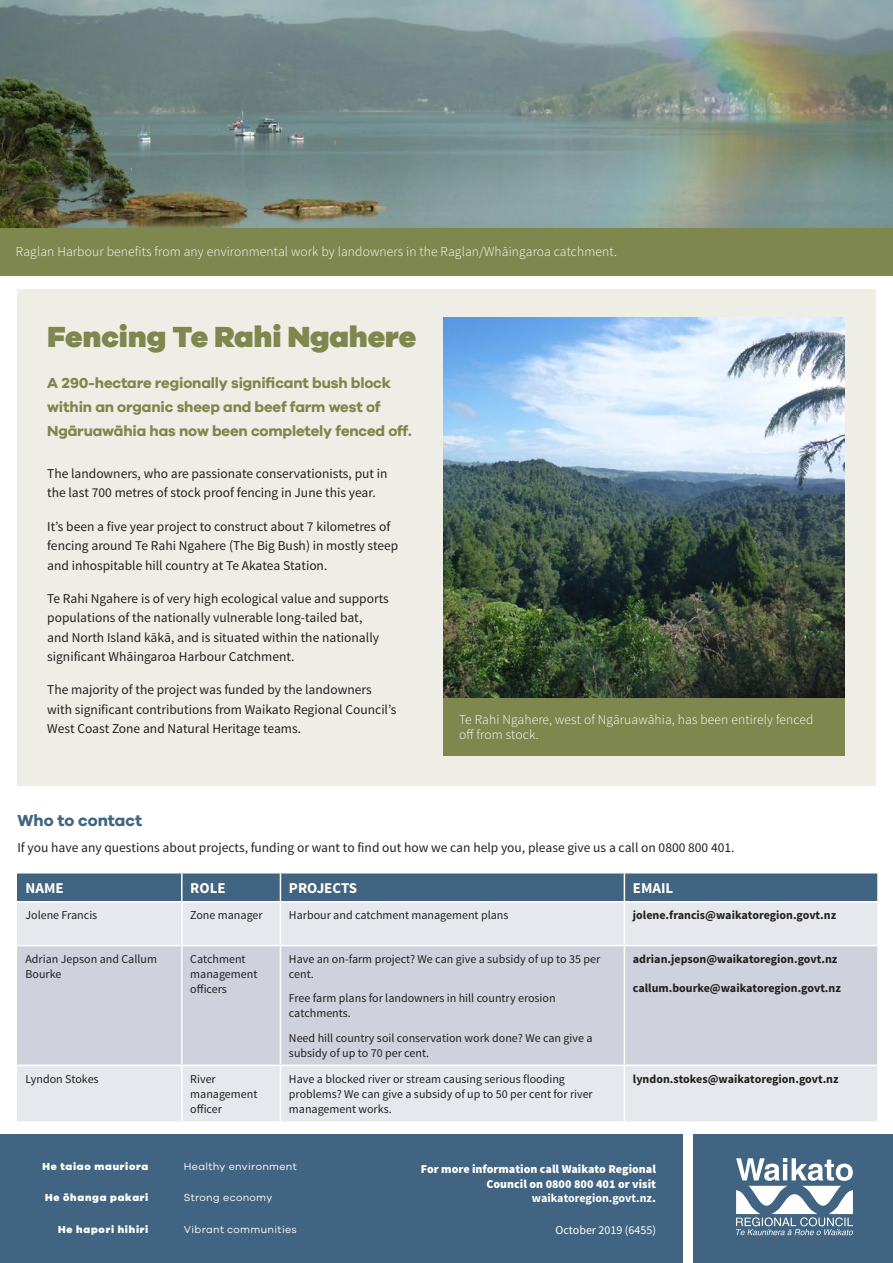
<style>
.page{position:relative;width:893px;height:1263px;background:#fff}
.page>*{position:absolute;margin:0;border:0;box-sizing:border-box;transform-origin:0 0}
.t1{font:900 30px "Galano Grotesque";color:#7e874d}
.t2{font:700 16.5px "Galano Grotesque";color:#406481}
.t3{font:700 15px/24px "Galano Grotesque";letter-spacing:-.01em;color:#7e874d}
.t4{font:700 15px "Source Sans Pro";color:#fff}
.t5{font:13.5px/19.5px "Source Sans Pro";color:#231f20}
.t6{font:300 13.5px/15px "Source Sans Pro";letter-spacing:.01em;color:#fff}
.t7{font:12px/15px "Source Sans Pro";color:#231f20}
.t8{font:700 12px "Source Sans Pro";color:#231f20}
.t9{font:900 12px/14.4px "Source Sans Pro";color:#fff;text-align:right}
.t10{font:12px "Source Sans Pro";color:#fff}
.t11{font:10.5px "Galano Grotesque";letter-spacing:.03em;color:#fff}
.t12{font:800 10.5px "Galano Grotesque";letter-spacing:.07em;color:#fff}
.s1{font-weight:700}
</style>
<div class="page">
<div style="left:0;top:1134px;width:893px;height:129px;background:#406481"></div>
<div style="left:683px;top:1127px;width:10px;height:136px;background:#fff"></div>
<svg style="left:736px;top:1158px;width:117px;height:77px"></svg>
<div style="left:17px;top:289px;width:859px;height:497px;background:#eeeee6"></div>
<img style="left:0;top:0;width:893px;height:228px">
<div style="left:17px;top:902px;width:860px;height:219px;background:#e6e8ed"></div>
<div style="left:17px;top:946px;width:860px;height:118px;background:#cfd2dc"></div>
<div style="left:17px;top:873px;width:860px;height:28px;background:#406481"></div>
<hr style="left:181px;top:902px;width:2px;height:43px;background:#fff">
<hr style="left:280px;top:902px;width:1px;height:43px;background:#fff">
<hr style="left:624px;top:902px;width:1px;height:43px;background:#fff">
<hr style="left:17px;top:945px;width:165px;height:1px;background:#fff">
<hr style="left:182px;top:945px;width:98px;height:1px;background:#fff">
<hr style="left:181px;top:946px;width:2px;height:118px;background:#fff">
<hr style="left:280px;top:945px;width:344px;height:1px;background:#fff">
<hr style="left:280px;top:946px;width:1px;height:118px;background:#fff">
<hr style="left:624px;top:945px;width:253px;height:1px;background:#fff">
<hr style="left:624px;top:946px;width:1px;height:118px;background:#fff">
<hr style="left:17px;top:1064px;width:165px;height:2px;background:#fff">
<hr style="left:182px;top:1064px;width:98px;height:2px;background:#fff">
<hr style="left:181px;top:1066px;width:2px;height:55px;background:#fff">
<hr style="left:280px;top:1064px;width:344px;height:2px;background:#fff">
<hr style="left:280px;top:1066px;width:1px;height:55px;background:#fff">
<hr style="left:624px;top:1064px;width:253px;height:2px;background:#fff">
<hr style="left:624px;top:1066px;width:1px;height:55px;background:#fff">
<img style="left:443px;top:317px;width:402px;height:381px">
<div style="left:443px;top:698px;width:402px;height:57px;background:#7e874d"></div>
<div style="left:0;top:228px;width:893px;height:47px;background:#7e874d"></div>
<p class="t6" style="left:16px;top:245px;width:603px">Raglan Harbour benefits from any environmental work by landowners in the Raglan/Whāingaroa catchment.</p>
<h1 class="t1" style="left:48px;top:318px;width:370px">Fencing Te Rahi Ngahere</h1>
<p class="t3" style="left:47px;top:370px;width:366px">A 290-hectare regionally significant bush block within an organic sheep and beef farm west of<br>Ngāruawāhia has now been completely fenced off.</p>
<p class="t5" style="left:47px;top:464px;width:342px">The landowners, who are passionate conservationists, put in the last 700 metres of stock proof fencing in June this year.</p>
<p class="t5" style="left:47px;top:516px;width:353px">It’s been a five year project to construct about 7 kilometres of fencing around Te Rahi Ngahere (The Big Bush) in mostly steep and inhospitable hill country at Te Akatea Station.</p>
<p class="t5" style="left:47px;top:589px;width:343px">Te Rahi Ngahere is of very high ecological value and supports populations of the nationally vulnerable long-tailed bat,<br>and North Island kākā, and is situated within the nationally significant Whāingaroa Harbour Catchment.</p>
<p class="t5" style="left:47px;top:680px;width:351px">The majority of the project was funded by the landowners with significant contributions from Waikato Regional Council’s<br>West Coast Zone and Natural Heritage teams.</p>
<p class="t6" style="left:459px;top:712px;width:356px">Te Rahi Ngahere, west of Ngāruawāhia, has been entirely fenced off from stock.</p>
<p class="t2" style="left:17px;top:810px;width:126px">Who to contact</p>
<p class="t5" style="left:17px;top:838px;width:719px">If you have any questions about projects, funding or want to find out how we can help you, please give us a call on 0800 800 401.</p>
<p class="t4" style="left:26px;top:879px;width:40px">NAME</p>
<p class="t4" style="left:190px;top:879px;width:37px">ROLE</p>
<p class="t4" style="left:289px;top:879px;width:70px">PROJECTS</p>
<p class="t4" style="left:633px;top:879px;width:42px">EMAIL</p>
<p class="t7" style="left:26px;top:908px;width:73px">Jolene Francis</p>
<p class="t7" style="left:190px;top:908px;width:74px">Zone manager</p>
<p class="t7" style="left:289px;top:908px;width:221px">Harbour and catchment management plans</p>
<p class="t8" style="left:633px;top:907px;width:205px">jolene.francis@waikatoregion.govt.nz</p>
<p class="t7" style="left:26px;top:952px;width:133px">Adrian Jepson and Callum<br>Bourke</p>
<p class="t7" style="left:190px;top:952px;width:69px">Catchment management officers</p>
<p class="t7" style="left:289px;top:952px;width:313px">Have an on-farm project? We can give a subsidy of up to 35 per cent.</p>
<p class="t7" style="left:289px;top:991px;width:268px">Free farm plans for landowners in hill country erosion catchments.</p>
<p class="t7" style="left:289px;top:1030px;width:305px">Need hill country soil conservation work done? We can give a subsidy of up to 70 per cent.</p>
<p class="t8" style="left:633px;top:951px;width:206px">adrian.jepson@waikatoregion.govt.nz</p>
<p class="t8" style="left:633px;top:980px;width:210px">callum.bourke@waikatoregion.govt.nz</p>
<p class="t7" style="left:26px;top:1071px;width:75px">Lyndon Stokes</p>
<p class="t7" style="left:190px;top:1071px;width:69px">River management officer</p>
<p class="t7" style="left:289px;top:1071px;width:305px">Have a blocked river or stream causing serious flooding problems? We can give a subsidy of up to 50 per cent for river management works.</p>
<p class="t8" style="left:633px;top:1071px;width:207px">lyndon.stokes@waikatoregion.govt.nz</p>
<p class="t12" style="left:42px;top:1160px;width:108px">He taiao mauriora</p>
<p class="t12" style="left:45px;top:1191px;width:105px">He ōhanga pakari</p>
<p class="t12" style="left:58px;top:1222px;width:92px">He hapori hihiri</p>
<p class="t11" style="left:184px;top:1160px;width:114px">Healthy environment</p>
<p class="t11" style="left:184px;top:1191px;width:90px">Strong economy</p>
<p class="t11" style="left:184px;top:1223px;width:114px">Vibrant communities</p>
<p class="t9" style="left:421px;top:1163px;width:237px">For more information call Waikato Regional<br>Council on 0800 800 401 or visit <span class="s1">waikatoregion.govt.nz</span>.</p>
<p class="t10" style="left:555px;top:1222px;width:102px">October 2019 (6455)</p>
</div>
